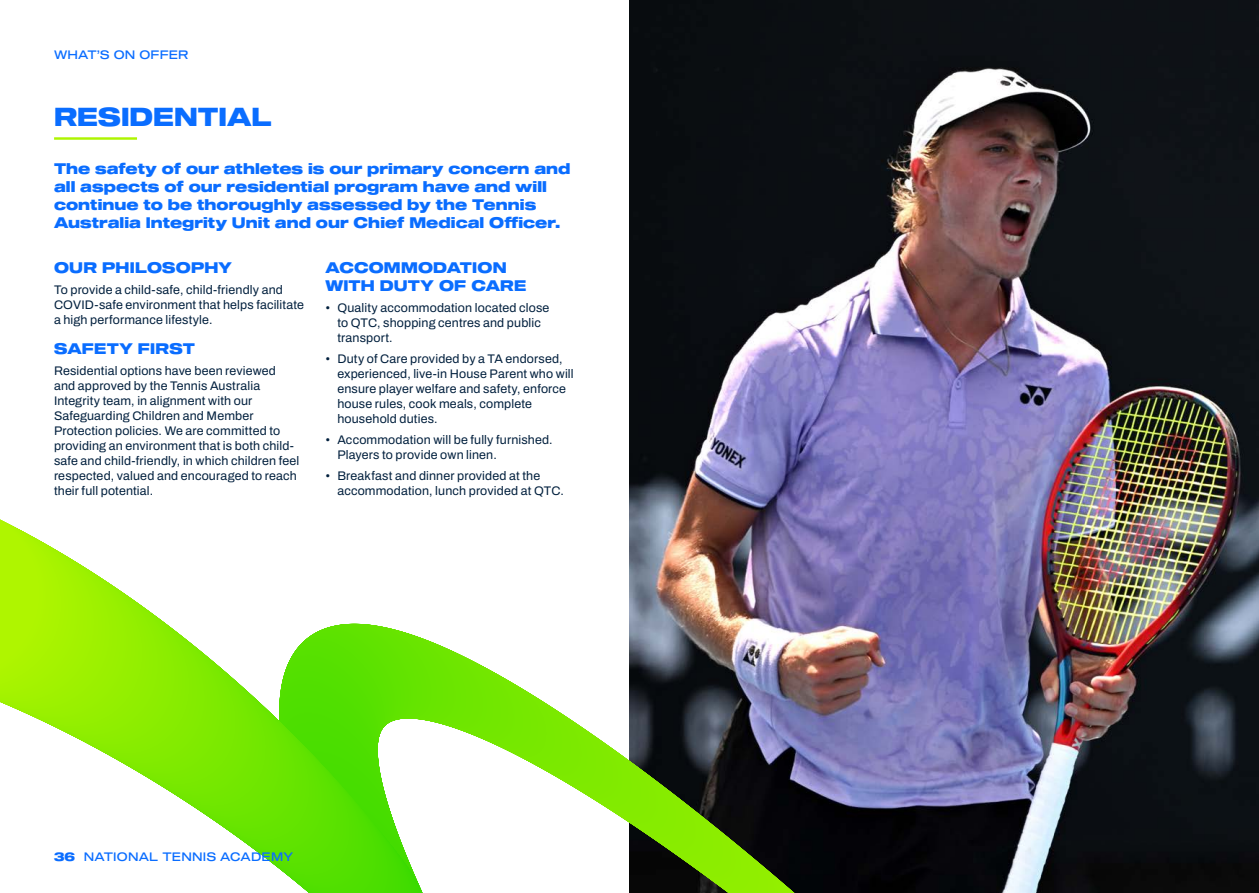
<style>
.page{position:relative;width:1259px;height:893px;background:#fff}
.page>*{position:absolute;margin:0;border:0;box-sizing:border-box;transform-origin:0 0}
.t1{font:25.5px "Sequel 100 Wide 85";color:#0a6dff}
.t2{font:15px/18px "Sequel 100 Wide 85";letter-spacing:.005em;color:#0a6dff}
.t3{font:12.45px/15px "Archivo";letter-spacing:.015em;color:#001f3d}
.t4{font:12px "Sequel 100 Wide 45";letter-spacing:.015em;color:#0a6dff}
.t5{font:12px "Sequel 100 Wide 85";color:#0a6dff}
</style>
<div class="page">
<img style="left:629px;top:0;width:630px;height:893px">
<hr style="left:54px;top:137px;width:83px;height:3px;background:#aef500">
<svg style="left:0;top:506px;width:816px;height:387px"></svg>
<p class="t4" style="left:54px;top:46px;width:136px">WHAT’S ON OFFER</p>
<h1 class="t1" style="left:54px;top:99px;width:219px">RESIDENTIAL</h1>
<p class="t2" style="left:54px;top:160px;width:518px">The safety of our athletes is our primary concern and all aspects of our residential program have and will continue to be thoroughly assessed by the Tennis Australia Integrity Unit and our Chief Medical Officer.</p>
<p class="t2" style="left:54px;top:259px;width:179px">OUR PHILOSOPHY</p>
<p class="t3" style="left:54px;top:282px;width:251px">To provide a child-safe, child-friendly and<br>COVID-safe environment that helps facilitate a high performance lifestyle.</p>
<p class="t2" style="left:54px;top:340px;width:142px">SAFETY FIRST</p>
<p class="t3" style="left:54px;top:363px;width:247px">Residential options have been reviewed and approved by the Tennis Australia Integrity team, in alignment with our Safeguarding Children and Member Protection policies. We are committed to providing an environment that is both child&shy;safe and child-friendly, in which children feel respected, valued and encouraged to reach their full potential.</p>
<p class="t2" style="left:325px;top:259px;width:203px">ACCOMMODATION<br>WITH DUTY OF CARE</p>
<p class="t3" style="left:337px;top:300px;width:213px;text-indent:-12px">• Quality accommodation located close to QTC, shopping centres and public transport.</p>
<p class="t3" style="left:337px;top:351px;width:238px;text-indent:-12px">• Duty of Care provided by a TA endorsed, experienced, live-in House Parent who will ensure player welfare and safety, enforce house rules, cook meals, complete household duties.</p>
<p class="t3" style="left:337px;top:432px;width:217px;text-indent:-12px">• Accommodation will be fully furnished.<br>Players to provide own linen.</p>
<p class="t3" style="left:337px;top:468px;width:228px;text-indent:-12px">• Breakfast and dinner provided at the accommodation, lunch provided at QTC.</p>
<p class="t5" style="left:54px;top:848px;width:23px">36</p>
<p class="t4" style="left:84px;top:848px;width:211px">NATIONAL TENNIS ACADEMY</p>
</div>
